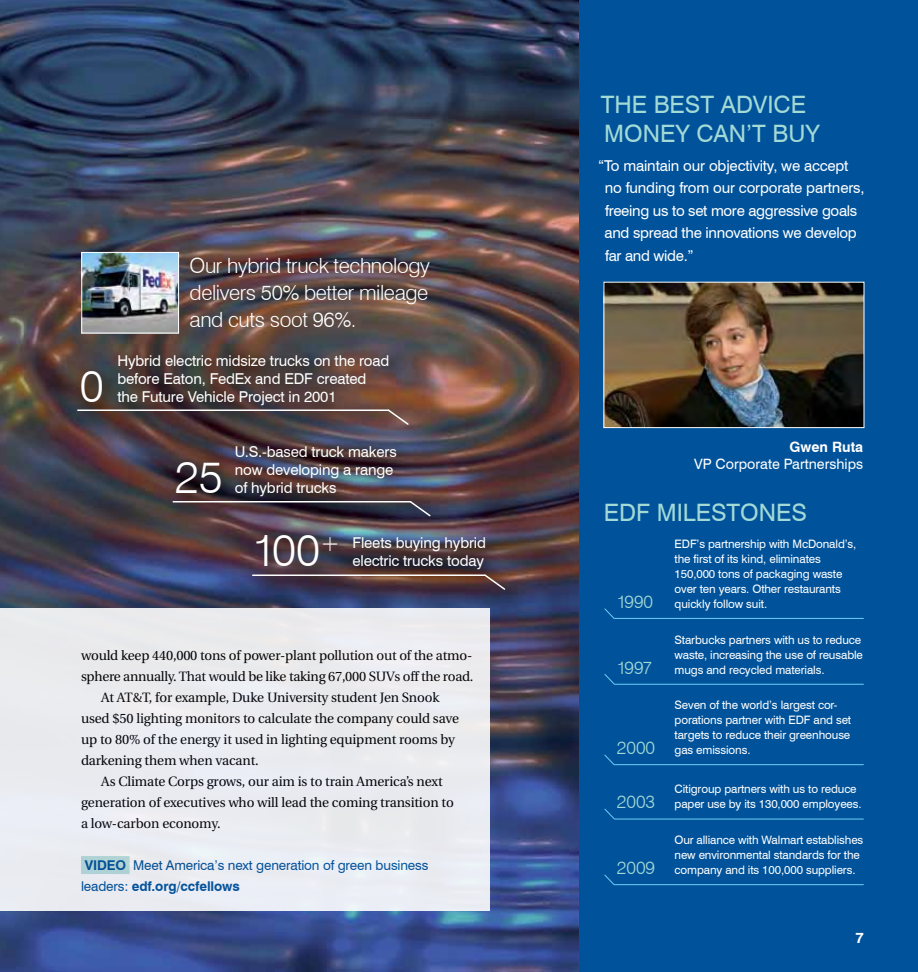
<style>
.page{position:relative;width:918px;height:972px;background:#fff}
.page>*{position:absolute;margin:0;border:0;box-sizing:border-box;transform-origin:0 0}
.t1{font:300 45px "Swiss 721 BT";color:#fff}
.t2{font:24px/28.8px "Swiss 721 BT";color:#a3dad6}
.t3{font:300 21px/27px "Swiss 721 BT";letter-spacing:-.02em;color:#fff;text-align:justify}
.t4{font:300 18px "Swiss 721 BT";color:#a3dad6}
.t5{font:15px/18px "Swiss 721 BT";letter-spacing:-.01em;color:#fff}
.t6{font:700 15px "Swiss 721 BT";color:#fff}
.t7{font:14.25px "Swiss 721 BT";color:#fff}
.t8{font:700 14.25px "Swiss 721 BT";color:#fff}
.t9{font:13.5px "Utopia";letter-spacing:-.01em;color:#000}
.t10{font:13.5px/21px "Swiss 721 BT";letter-spacing:-.01em;color:#00539b}
.t11{font:11.7px/15px "Swiss 721 BT";letter-spacing:-.01em;color:#fff}
.s1{font-weight:300;font-size:45px}
.s2{font-weight:300;font-size:24px}
.s3{font-weight:700}
</style>
<div class="page">
<div style="left:571px;top:0;width:347px;height:972px;background:#00539b"></div>
<img style="left:0;top:0;width:579px;height:972px">
<img style="left:606px;top:284px;width:256px;height:142px">
<div style="left:604px;top:282px;width:260px;height:146px;border:1px solid #fff"></div>
<div style="left:0;top:608px;width:489px;height:303px;background:#eaebf0"></div>
<div style="left:81px;top:856px;width:49px;height:18px;background:#aed1d4"></div>
<hr style="left:614px;top:618px;width:249px;height:1px;background:#6dcff6">
<svg style="left:604px;top:608px;width:11px;height:11px"></svg>
<hr style="left:614px;top:684px;width:249px;height:1px;background:#6dcff6">
<svg style="left:604px;top:674px;width:11px;height:11px"></svg>
<hr style="left:614px;top:764px;width:249px;height:1px;background:#6dcff6">
<svg style="left:604px;top:754px;width:11px;height:12px"></svg>
<hr style="left:614px;top:819px;width:249px;height:1px;background:#6dcff6">
<svg style="left:604px;top:808px;width:11px;height:12px"></svg>
<hr style="left:614px;top:884px;width:249px;height:1px;background:#6dcff6">
<svg style="left:604px;top:874px;width:11px;height:12px"></svg>
<img style="left:84px;top:254px;width:93px;height:77px">
<div style="left:82px;top:252px;width:97px;height:81px;border:1px solid #fff"></div>
<div style="left:69px;top:347px;width:352px;height:91px;background:#000;opacity:.85"></div>
<hr style="left:78px;top:410px;width:310px;height:1px;background:#fff">
<svg style="left:386px;top:408px;width:24px;height:18px"></svg>
<div style="left:244px;top:527px;width:274px;height:76px;background:#000;opacity:.85"></div>
<hr style="left:253px;top:574px;width:232px;height:2px;background:#fff">
<svg style="left:483px;top:573px;width:24px;height:18px"></svg>
<div style="left:165px;top:439px;width:278px;height:91px;background:#000;opacity:.85"></div>
<hr style="left:173px;top:501px;width:237px;height:1px;background:#fff">
<svg style="left:408px;top:500px;width:24px;height:18px"></svg>
<h1 class="t1" style="left:80px;top:359px;width:25px">0</h1>
<h3 class="t3" style="left:190px;top:252px;width:242px">Our hybrid truck technology delivers 50% better mileage and cuts soot 96%.</h3>
<p class="t5" style="left:117px;top:352px;width:273px">Hybrid electric midsize trucks on the road before Eaton, FedEx and EDF created the Future Vehicle Project in 2001</p>
<h1 class="t1" style="left:175px;top:450px;width:49px">25</h1>
<p class="t5" style="left:235px;top:443px;width:163px">U.S.-based truck makers now developing a range of hybrid trucks</p>
<p class="t5" style="left:252px;top:534px;width:235px;text-align:right"><span class="s1">100</span><span class="s2">+</span> Fleets buying hybrid electric trucks today</p>
<p class="t9" style="left:81px;top:648px;width:391px">would keep 440,000 tons of power-plant pollution out of the atmo-</p>
<p class="t9" style="left:81px;top:669px;width:394px">sphere annually. That would be like taking 67,000 SUVs off the road.</p>
<p class="t9" style="left:101px;top:690px;width:340px">At AT&amp;T, for example, Duke University student Jen Snook</p>
<p class="t9" style="left:81px;top:711px;width:380px">used $50 lighting monitors to calculate the company could save</p>
<p class="t9" style="left:81px;top:732px;width:375px">up to 80% of the energy it used in lighting equipment rooms by</p>
<p class="t9" style="left:81px;top:753px;width:179px">darkening them when vacant.</p>
<p class="t9" style="left:101px;top:774px;width:343px">As Climate Corps grows, our aim is to train America’s next</p>
<p class="t9" style="left:81px;top:795px;width:374px">generation of executives who will lead the coming transition to</p>
<p class="t9" style="left:81px;top:816px;width:141px">a low-carbon economy.</p>
<p class="t10" style="left:81px;top:854px;width:349px"><span class="s3">Video</span> Meet America’s next generation of green business leaders: <span class="s3">edf.org/ccfellows</span></p>
<h2 class="t2" style="left:604px;top:90px;width:217px;text-indent:163px">ice money can’t buy</h2>
<p class="t5" style="left:605px;top:154px;width:262px;line-height:22.5px;text-indent:-6px">“To maintain our objectivity, we accept no funding from our corporate partners, freeing us to set more aggressive goals and spread the innovations we develop far and wide.”</p>
<h2 class="t2" style="left:601px;top:90px;width:85px">the best</h2>
<h2 class="t2" style="left:721px;top:90px;width:17px">adv</h2>
<p class="t8" style="left:789px;top:438px;width:75px">Gwen Ruta</p>
<p class="t7" style="left:694px;top:455px;width:171px">VP Corporate Partnerships</p>
<h2 class="t2" style="left:604px;top:498px;width:108px">EDF milesto</h2>
<h2 class="t2" style="left:759px;top:498px;width:33px">nes</h2>
<h3 class="t4" style="left:617px;top:590px;width:38px">1990</h3>
<h3 class="t4" style="left:617px;top:656px;width:37px">1997</h3>
<h3 class="t4" style="left:617px;top:737px;width:40px">2000</h3>
<p class="t11" style="left:675px;top:536px;width:183px">EDF’s partnership with McDonald’s, the first of its kind, eliminates<br>150,000 tons of packaging waste over ten years. Other restaurants quickly follow suit.</p>
<p class="t11" style="left:675px;top:632px;width:190px">Starbucks partners with us to reduce waste, increasing the use of reusable mugs and recycled materials.</p>
<p class="t11" style="left:675px;top:698px;width:178px">Seven of the world’s largest cor&shy;porations partner with EDF and set targets to reduce their greenhouse gas emissions.</p>
<h3 class="t4" style="left:617px;top:791px;width:40px">2003</h3>
<p class="t11" style="left:675px;top:782px;width:189px">Citigroup partners with us to reduce paper use by its 130,000 employees.</p>
<h3 class="t4" style="left:617px;top:857px;width:40px">2009</h3>
<p class="t11" style="left:675px;top:833px;width:190px">Our alliance with Walmart establishes new environmental standards for the company and its 100,000 suppliers.</p>
<p class="t6" style="left:855px;top:928px;width:10px">7</p>
</div>
